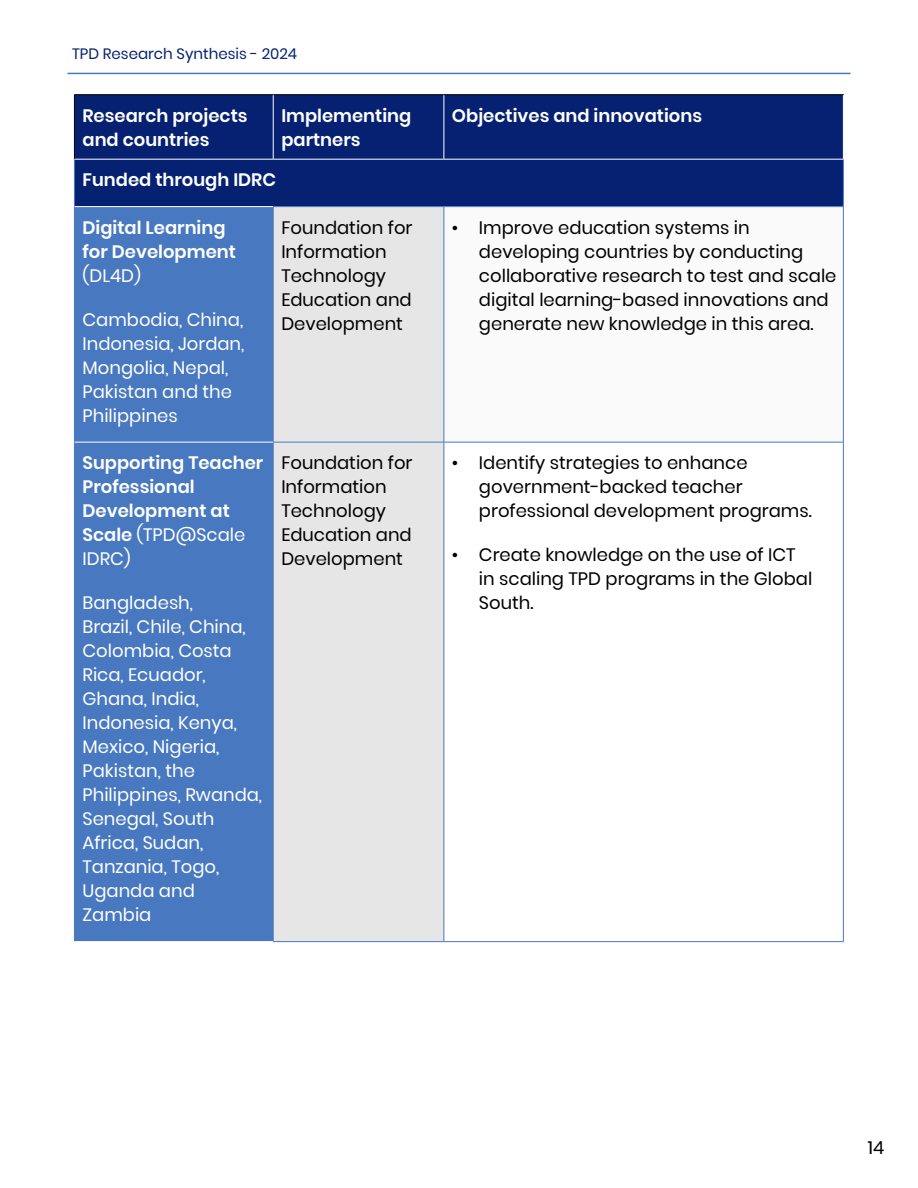
<style>
.page{position:relative;width:918px;height:1188px;background:#fff}
.page>*{position:absolute;margin:0;border:0;box-sizing:border-box;transform-origin:0 0}
.t1{font:18px/24px "Poppins";color:#000}
.t2{font:18px/24px "Poppins";color:#fff}
.t3{font:600 18px/24px "Poppins";color:#fff}
.t4{font:15px "Poppins";color:#062172}
.s1{font-weight:400}
</style>
<div class="page">
<hr style="left:68px;top:73px;width:782px;height:1px;background:#4878c0">
<div style="left:75px;top:95px;width:768px;height:111px;background:#062172"></div>
<div style="left:75px;top:207px;width:198px;height:734px;background:#4878c0"></div>
<div style="left:274px;top:207px;width:170px;height:734px;background:#e7e6e6"></div>
<div style="left:444px;top:207px;width:399px;height:235px;background:#fafafa"></div>
<hr style="left:273px;top:95px;width:1px;height:64px;background:#fff">
<hr style="left:444px;top:95px;width:1px;height:64px;background:#fff">
<hr style="left:74px;top:159px;width:199px;height:1px;background:#fff">
<hr style="left:273px;top:159px;width:171px;height:1px;background:#fff">
<hr style="left:444px;top:159px;width:400px;height:1px;background:#fff">
<hr style="left:74px;top:160px;width:1px;height:47px;background:#4878c0">
<hr style="left:843px;top:160px;width:1px;height:46px;background:#4878c0">
<hr style="left:74px;top:207px;width:1px;height:235px;background:#4878c0">
<hr style="left:273px;top:206px;width:171px;height:1px;background:#4878c0">
<hr style="left:273px;top:207px;width:1px;height:235px;background:#4878c0">
<hr style="left:444px;top:206px;width:400px;height:1px;background:#4878c0">
<hr style="left:444px;top:207px;width:1px;height:235px;background:#4878c0">
<hr style="left:843px;top:207px;width:1px;height:235px;background:#4878c0">
<hr style="left:74px;top:442px;width:1px;height:499px;background:#4878c0">
<hr style="left:273px;top:442px;width:171px;height:1px;background:#4878c0">
<hr style="left:273px;top:442px;width:1px;height:499px;background:#4878c0">
<hr style="left:444px;top:442px;width:400px;height:1px;background:#4878c0">
<hr style="left:444px;top:442px;width:1px;height:499px;background:#4878c0">
<hr style="left:843px;top:442px;width:1px;height:499px;background:#4878c0">
<hr style="left:273px;top:941px;width:171px;height:1px;background:#4878c0">
<hr style="left:444px;top:941px;width:400px;height:1px;background:#4878c0">
<hr style="left:74px;top:94px;width:199px;height:1px;background:#000">
<hr style="left:74px;top:95px;width:1px;height:64px;background:#000">
<hr style="left:273px;top:94px;width:171px;height:1px;background:#000">
<hr style="left:444px;top:94px;width:400px;height:1px;background:#000">
<hr style="left:75px;top:442px;width:198px;height:1px;background:#fff">
<p class="t4" style="left:72px;top:45px;width:227px">TPD Research Synthesis - 2024</p>
<p class="t3" style="left:83px;top:103px;width:167px">Research projects and countries</p>
<p class="t3" style="left:281px;top:103px;width:131px">Implementing partners</p>
<p class="t3" style="left:452px;top:103px;width:252px">Objectives and innovations</p>
<p class="t3" style="left:83px;top:168px;width:195px">Funded through IDRC</p>
<p class="t3" style="left:83px;top:215px;width:155px">Digital Learning for Development</p>
<p class="t2" style="left:83px;top:263px;width:60px">(DL4D)</p>
<p class="t2" style="left:83px;top:308px;width:163px">Cambodia, China,<br>Indonesia, Jordan,<br>Mongolia, Nepal,<br>Pakistan and the<br>Philippines</p>
<p class="t1" style="left:281px;top:215px;width:133px">Foundation for<br>Information<br>Technology<br>Education and<br>Development</p>
<p class="t1" style="left:479px;top:215px;width:359px;text-indent:-27px">• Improve education systems in developing countries by conducting collaborative research to test and scale digital learning-based innovations and generate new knowledge in this area.</p>
<p class="t3" style="left:83px;top:451px;width:182px">Supporting Teacher<br>Professional<br>Development at<br>Scale <span class="s1">(TPD@Scale<br>IDRC)</span></p>
<p class="t2" style="left:83px;top:591px;width:181px">Bangladesh,<br>Brazil, Chile, China,<br>Colombia, Costa<br>Rica, Ecuador,<br>Ghana, India,<br>Indonesia, Kenya,<br>Mexico, Nigeria,<br>Pakistan, the<br>Philippines, Rwanda,<br>Senegal, South<br>Africa, Sudan,<br>Tanzania, Togo,<br>Uganda and<br>Zambia</p>
<p class="t1" style="left:281px;top:451px;width:133px">Foundation for<br>Information<br>Technology<br>Education and<br>Development</p>
<p class="t1" style="left:479px;top:451px;width:334px;text-indent:-27px">• Identify strategies to enhance government-backed teacher professional development programs.</p>
<p class="t1" style="left:479px;top:543px;width:335px;text-indent:-27px">• Create knowledge on the use of ICT in scaling TPD programs in the Global<br>South.</p>
<p class="t1" style="left:868px;top:1136px;width:18px">14</p>
</div>
